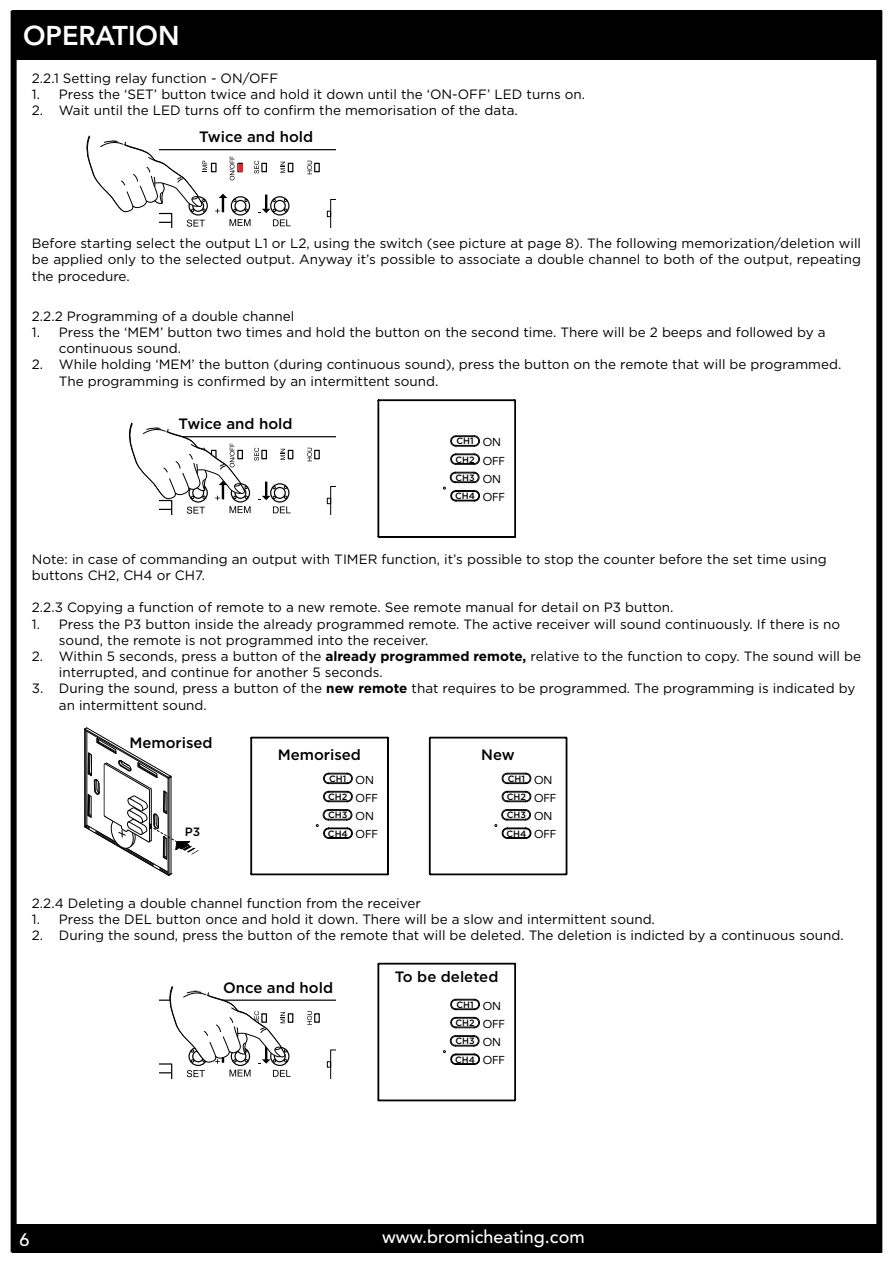
<style>
.page{position:relative;width:893px;height:1263px;background:#fff}
.page>*{position:absolute;margin:0;border:0;box-sizing:border-box;transform-origin:0 0}
.t1{font:800 27px "Avenir";color:#fff}
.t2{font:500 18px "Avenir";color:#fff}
.t3{font:500 15px "Gotham";color:#000}
.t4{font:13.5px/16.2px "Gotham";color:#000}
.t5{font:500 12px "Gotham";color:#000}
.t6{font:11.4px/18px "Avenir";color:#000}
.t7{font:500 9.15px/18.3px "Gotham";color:#000}
.s1{font-weight:700}
</style>
<div class="page">
<svg style="left:86px;top:135px;width:250px;height:93px"></svg>
<svg style="left:128px;top:422px;width:208px;height:93px"></svg>
<svg style="left:377px;top:399px;width:139px;height:139px"></svg>
<svg style="left:84px;top:728px;width:115px;height:148px"></svg>
<svg style="left:250px;top:736px;width:139px;height:139px"></svg>
<svg style="left:429px;top:736px;width:139px;height:139px"></svg>
<svg style="left:159px;top:986px;width:177px;height:92px"></svg>
<svg style="left:377px;top:962px;width:139px;height:139px"></svg>
<div style="left:12px;top:1224px;width:870px;height:29px;background:#000"></div>
<div style="left:12px;top:10px;width:870px;height:50px;background:#000"></div>
<div style="left:11px;top:11px;width:871px;height:1241px;border:6px solid #000"></div>
<h1 class="t1" style="left:23px;top:24px;width:158px">OPERATION</h1>
<p class="t4" style="left:32px;top:71px;width:248px">2.2.1 Setting relay function - ON/OFF</p>
<p class="t4" style="left:32px;top:87px;width:555px">1. Press the ‘SET’ button twice and hold it down until the ‘ON-OFF’ LED turns on.</p>
<p class="t4" style="left:32px;top:103px;width:487px">2. Wait until the LED turns off to confirm the memorisation of the data.</p>
<p class="t3" style="left:199px;top:130px;width:116px">Twice and hold</p>
<p class="t4" style="left:32px;top:236px;width:831px;text-align:justify">Before starting select the output L1 or L2, using the switch (see picture at page 8). The following memorization/deletion will be applied only to the selected output. Anyway it’s possible to associate a double channel to both of the output, repeating the procedure.</p>
<p class="t4" style="left:32px;top:309px;width:264px">2.2.2 Programming of a double channel</p>
<p class="t4" style="left:59px;top:325px;width:768px;text-indent:-27px">1. Press the ‘MEM’ button two times and hold the button on the second time. There will be 2 beeps and followed by a continuous sound.</p>
<p class="t4" style="left:59px;top:357px;width:784px;text-indent:-27px">2. While holding ‘MEM’ the button (during continuous sound), press the button on the remote that will be programmed.<br>The programming is confirmed by an intermittent sound.</p>
<p class="t3" style="left:178px;top:417px;width:116px">Twice and hold</p>
<p class="t7" style="left:455px;top:433px;width:21px">CH1<br>CH2<br>CH3<br>CH4</p>
<p class="t6" style="left:483px;top:434px;width:24px">ON<br>OFF<br>ON<br>OFF</p>
<p class="t4" style="left:32px;top:552px;width:796px">Note: in case of commanding an output with TIMER function, it’s possible to stop the counter before the set time using buttons CH2, CH4 or CH7.</p>
<p class="t4" style="left:32px;top:600px;width:643px">2.2.3 Copying a function of remote to a new remote. See remote manual for detail on P3 button.</p>
<p class="t4" style="left:59px;top:616px;width:783px;text-indent:-27px">1. Press the P3 button inside the already programmed remote. The active receiver will sound continuously. If there is no sound, the remote is not programmed into the receiver.</p>
<p class="t4" style="left:59px;top:649px;width:804px;text-indent:-27px">2. Within 5 seconds, press a button of the <span class="s1">already programmed remote,</span> relative to the function to copy. The sound will be interrupted, and continue for another 5 seconds.</p>
<p class="t4" style="left:59px;top:681px;width:798px;text-indent:-27px">3. During the sound, press a button of the <span class="s1">new remote</span> that requires to be programmed. The programming is indicated by an intermittent sound.</p>
<p class="t3" style="left:129px;top:736px;width:85px">Memorised</p>
<p class="t5" style="left:185px;top:826px;width:17px">P3</p>
<p class="t3" style="left:278px;top:748px;width:85px">Memorised</p>
<p class="t3" style="left:481px;top:748px;width:35px">New</p>
<p class="t7" style="left:328px;top:770px;width:21px">CH1<br>CH2<br>CH3<br>CH4</p>
<p class="t6" style="left:534px;top:772px;width:24px">ON<br>OFF<br>ON<br>OFF</p>
<p class="t7" style="left:506px;top:770px;width:21px">CH1<br>CH2<br>CH3<br>CH4</p>
<p class="t6" style="left:356px;top:772px;width:24px">ON<br>OFF<br>ON<br>OFF</p>
<p class="t4" style="left:32px;top:896px;width:390px">2.2.4 Deleting a double channel function from the receiver</p>
<p class="t4" style="left:32px;top:912px;width:625px">1. Press the DEL button once and hold it down. There will be a slow and intermittent sound.</p>
<p class="t4" style="left:32px;top:928px;width:813px">2. During the sound, press the button of the remote that will be deleted. The deletion is indicted by a continuous sound.</p>
<p class="t3" style="left:223px;top:981px;width:112px">Once and hold</p>
<p class="t3" style="left:395px;top:970px;width:105px">To be deleted</p>
<p class="t7" style="left:455px;top:996px;width:21px">CH1<br>CH2<br>CH3<br>CH4</p>
<p class="t6" style="left:483px;top:998px;width:24px">ON<br>OFF<br>ON<br>OFF</p>
<h2 class="t2" style="left:19px;top:1232px;width:12px">6</h2>
<h2 class="t2" style="left:382px;top:1229px;width:204px">www.bromicheating.com</h2>
</div>
